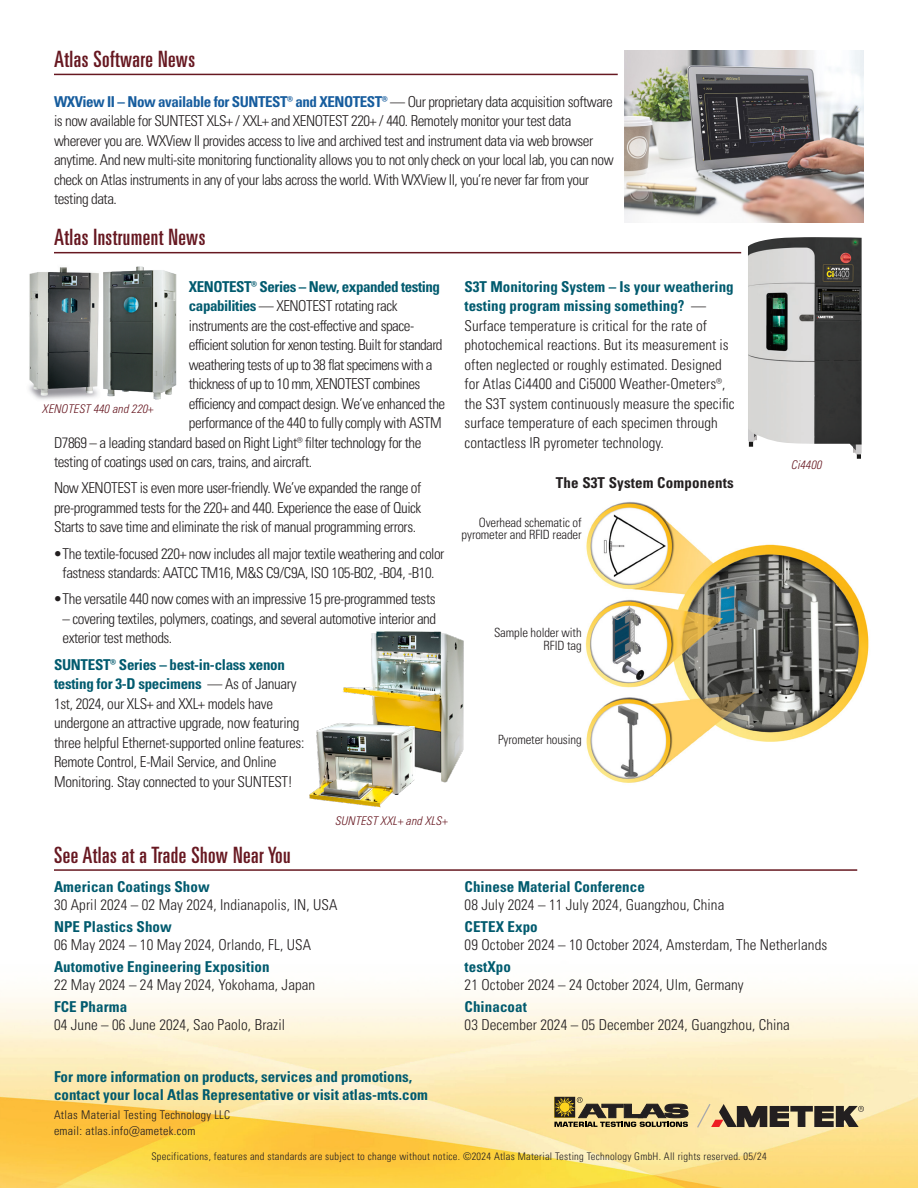
<style>
.page{position:relative;width:918px;height:1188px;background:#fff}
.page>*{position:absolute;margin:0;border:0;box-sizing:border-box;transform-origin:0 0}
.Section_Header{font:22.5px "Univers LT Pro Ult Cond";letter-spacing:.02em;color:#671821}
.Body_Copy{font:300 condensed 15px/19.5px "Univers LT Pro";letter-spacing:-.03em;color:#231f20}
.Body_Copy-2{font:300 condensed 15px/19.5px "Univers LT Pro";color:#231f20}
.Body_Copy-3{font:300 condensed 15px "Univers LT Pro";letter-spacing:.005em;color:#231f20}
.Body_Copy-4{font:700 condensed 15px/18px "Univers LT Pro";color:#005a6e}
.Body_Copy-5{font:700 condensed 15px "Univers LT Pro";letter-spacing:-.03em;color:#005a6e}
.t1{font:700 condensed 15px "Univers LT Pro";letter-spacing:.01em;color:#231f20}
.Body_Copy-6{font:300 condensed 12.75px/12.8px "Univers LT Pro";letter-spacing:-.01em;color:#231f20;text-align:right}
.t2{font:300 condensed 12px "Univers LT Pro";letter-spacing:.025em;color:#231f20}
.t3{font:italic 300 condensed 12px "Univers LT Pro";letter-spacing:.01em;color:#671821}
.t4{font:300 condensed 10.5px "Univers LT Pro";letter-spacing:.025em;color:#231f20}
.s1{font-weight:700;color:#175d9e}
.s2{font-weight:700;color:#005a6e}
</style>
<div class="page">
<img style="left:0;top:869px;width:918px;height:319px">
<hr style="left:54px;top:74px;width:564px;height:1px;background:#671821">
<hr style="left:54px;top:252px;width:687px;height:1px;background:#671821">
<svg style="left:696px;top:1102px;width:168px;height:26px;background:#958669"></svg>
<svg style="left:554px;top:1097px;width:134px;height:30px;background:#97885d"></svg>
<hr style="left:54px;top:869px;width:803px;height:2px;background:#671821">
<img style="left:624px;top:51px;width:240px;height:172px">
<img style="left:585px;top:502px;width:284px;height:281px">
<img style="left:29px;top:267px;width:69px;height:133px">
<img style="left:98px;top:266px;width:79px;height:134px">
<img style="left:343px;top:631px;width:121px;height:152px">
<img style="left:309px;top:719px;width:121px;height:89px">
<img style="left:748px;top:237px;width:114px;height:222px">
<p class="Section_Header" style="left:54px;top:43px;width:143px">Atlas Software News</p>
<p class="Body_Copy" style="left:54px;top:91px;width:561px"><span class="s1">WXView II – Now available for SUNTEST® and XENOTEST®</span> — Our proprietary data acquisition software is now available for SUNTEST XLS+ / XXL+ and XENOTEST 220+ / 440. Remotely monitor your test data wherever you are. WXView II provides access to live and archived test and instrument data via web browser anytime. And new multi-site monitoring functionality allows you to not only check on your local lab, you can now check on Atlas instruments in any of your labs across the world. With WXView II, you’re never far from your testing data.</p>
<p class="Section_Header" style="left:54px;top:222px;width:153px">Atlas Instrument News</p>
<p class="Body_Copy-5" style="left:189px;top:277px;width:253px">XENOTEST® Series – New, expanded testing</p>
<p class="Body_Copy" style="left:189px;top:295px;width:210px"><span class="s2">capabilities</span> — XENOTEST rotating rack</p>
<p class="Body_Copy" style="left:189px;top:315px;width:227px">instruments are the cost-effective and space-</p>
<p class="Body_Copy" style="left:189px;top:334px;width:255px">efficient solution for xenon testing. Built for standard</p>
<p class="Body_Copy" style="left:189px;top:354px;width:245px">weathering tests of up to 38 flat specimens with a</p>
<p class="Body_Copy" style="left:189px;top:373px;width:233px">thickness of up to 10 mm, XENOTEST combines</p>
<p class="Body_Copy" style="left:189px;top:393px;width:258px">efficiency and compact design. We’ve enhanced the</p>
<p class="Body_Copy" style="left:189px;top:412px;width:254px">performance of the 440 to fully comply with ASTM</p>
<p class="Body_Copy" style="left:54px;top:432px;width:369px">D7869 – a leading standard based on Right Light® filter technology for the</p>
<p class="Body_Copy" style="left:54px;top:451px;width:260px">testing of coatings used on cars, trains, and aircraft.</p>
<p class="Body_Copy" style="left:54px;top:478px;width:369px;text-align:justify">Now XENOTEST is even more user-friendly. We’ve expanded the range of pre-programmed tests for the 220+ and 440. Experience the ease of Quick Starts to save time and eliminate the risk of manual programming errors.</p>
<p class="Body_Copy" style="left:54px;top:543px;width:392px;text-align:center">•The textile-focused 220+ now includes all major textile weathering and color fastness standards: AATCC TM16, M&amp;S C9/C9A, ISO 105-B02, -B04, -B10.</p>
<p class="Body_Copy" style="left:54px;top:589px;width:383px">•The versatile 440 now comes with an impressive 15 pre-programmed tests</p>
<p class="Body_Copy" style="left:63px;top:608px;width:375px">– covering textiles, polymers, coatings, and several automotive interior and exterior test methods.</p>
<p class="Body_Copy" style="left:54px;top:654px;width:252px"><span class="s2">SUNTEST® Series – best-in-class xenon testing for 3-D specimens</span> — As of January 1st, 2024, our XLS+ and XXL+ models have undergone an attractive upgrade, now featuring three helpful Ethernet-supported online features:<br>Remote Control, E-Mail Service, and Online Monitoring. Stay connected to your SUNTEST!</p>
<p class="Body_Copy-2" style="left:465px;top:276px;width:271px"><span class="s2">S3T Monitoring System – Is your weathering testing program missing something?</span> — Surface temperature is critical for the rate of photochemical reactions. But its measurement is often neglected or roughly estimated. Designed for Atlas Ci4400 and Ci5000 Weather-Ometers®, the S3T system continuously measure the specific surface temperature of each specimen through contactless IR pyrometer technology.</p>
<p class="t3" style="left:42px;top:401px;width:112px">XENOTEST 440 and 220+</p>
<p class="t1" style="left:556px;top:474px;width:179px">The S3T System Components</p>
<p class="Body_Copy-6" style="left:462px;top:515px;width:122px">Overhead schematic of pyrometer and RFID reader</p>
<p class="Body_Copy-6" style="left:494px;top:626px;width:89px">Sample holder with<br>RFID tag</p>
<p class="Body_Copy-6" style="left:498px;top:732px;width:85px">Pyrometer housing</p>
<p class="Section_Header" style="left:54px;top:839px;width:238px">See Atlas at a Trade Show Near You</p>
<p class="t3" style="left:335px;top:813px;width:114px">SUNTEST XXL+ and XLS+</p>
<p class="t3" style="left:791px;top:457px;width:32px">Ci4400</p>
<p class="Body_Copy-4" style="left:54px;top:878px;width:157px">American Coatings Show</p>
<p class="Body_Copy-3" style="left:54px;top:895px;width:285px">30 April 2024 – 02 May 2024, Indianapolis, IN, USA</p>
<p class="Body_Copy-4" style="left:54px;top:918px;width:119px">NPE Plastics Show</p>
<p class="Body_Copy-3" style="left:54px;top:935px;width:259px">06 May 2024 – 10 May 2024, Orlando, FL, USA</p>
<p class="Body_Copy-4" style="left:54px;top:958px;width:217px">Automotive Engineering Exposition</p>
<p class="Body_Copy-3" style="left:54px;top:975px;width:263px">22 May 2024 – 24 May 2024, Yokohama, Japan</p>
<p class="Body_Copy-4" style="left:54px;top:998px;width:75px">FCE Pharma</p>
<p class="Body_Copy-3" style="left:54px;top:1015px;width:233px">04 June – 06 June 2024, Sao Paolo, Brazil</p>
<p class="Body_Copy-4" style="left:54px;top:1067px;width:376px">For more information on products, services and promotions, contact your local Atlas Representative or visit atlas-mts.com</p>
<p class="Body_Copy-4" style="left:465px;top:878px;width:182px">Chinese Material Conference</p>
<p class="Body_Copy-3" style="left:465px;top:895px;width:261px">08 July 2024 – 11 July 2024, Guangzhou, China</p>
<p class="Body_Copy-4" style="left:465px;top:918px;width:75px">CETEX Expo</p>
<p class="Body_Copy-3" style="left:465px;top:935px;width:364px">09 October 2024 – 10 October 2024, Amsterdam, The Netherlands</p>
<p class="Body_Copy-4" style="left:465px;top:958px;width:48px">testXpo</p>
<p class="Body_Copy-3" style="left:465px;top:975px;width:281px">21 October 2024 – 24 October 2024, Ulm, Germany</p>
<p class="Body_Copy-4" style="left:465px;top:998px;width:64px">Chinacoat</p>
<p class="Body_Copy-3" style="left:465px;top:1015px;width:327px">03 December 2024 – 05 December 2024, Guangzhou, China</p>
<p class="t2" style="left:54px;top:1107px;width:178px">Atlas Material Testing Technology LLC</p>
<p class="t2" style="left:54px;top:1123px;width:143px">email: atlas.info@ametek.com</p>
<p class="t4" style="left:151px;top:1149px;width:617px">Specifications, features and standards are subject to change without notice. ©2024 Atlas Material Testing Technology GmbH. All rights reserved. 05/24</p>
</div>
